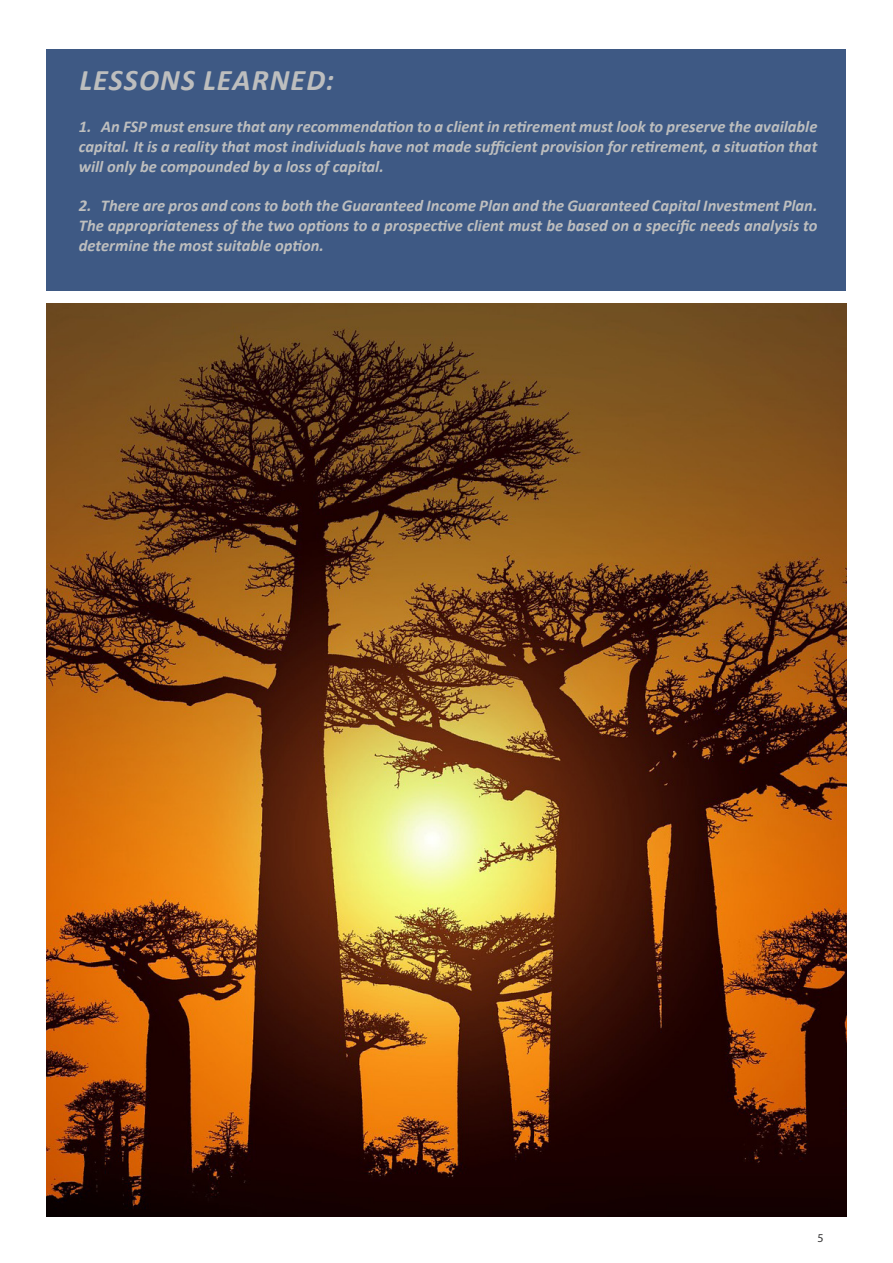
<style>
.page{position:relative;width:893px;height:1263px;background:#fff}
.page>*{position:absolute;margin:0;border:0;box-sizing:border-box;transform-origin:0 0}
.Text_Left_Justify{font:italic 700 30px "Calibri";letter-spacing:.04em;color:#bdbebe}
.Text_Left_Justify-2{font:italic 700 16.5px/19.8px "Calibri";color:#bdbebe;text-align:justify}
.t1{font:12px "Myriad Pro";color:#363536}
</style>
<div class="page">
<div style="left:47px;top:50px;width:799px;height:241px;background:#3e5984"></div>
<img style="left:47px;top:303px;width:799px;height:913px">
<p class="Text_Left_Justify" style="left:79px;top:59px;width:256px">LESSONS LEARNED:</p>
<p class="Text_Left_Justify-2" style="left:79px;top:116px;width:740px">1. An FSP must ensure that any recommendation to a client in retirement must look to preserve the available capital. It is a reality that most individuals have not made sufficient provision for retirement, a situation that will only be compounded by a loss of capital.</p>
<p class="Text_Left_Justify-2" style="left:79px;top:195px;width:740px">2. There are pros and cons to both the Guaranteed Income Plan and the Guaranteed Capital Investment Plan.<br>The appropriateness of the two options to a prospective client must be based on a specific needs analysis to determine the most suitable option.</p>
<p class="t1" style="left:817px;top:1231px;width:8px">5</p>
</div>
